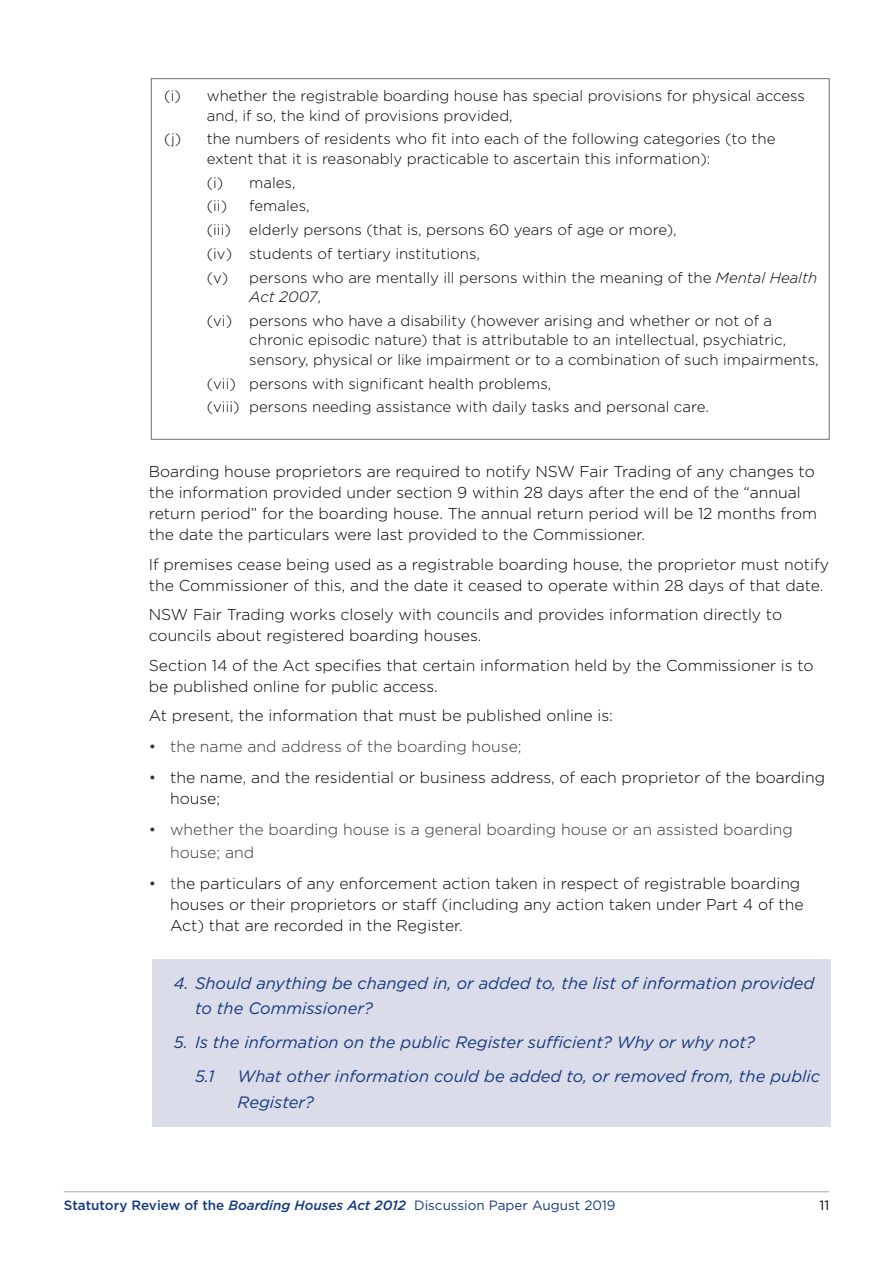
<style>
.page{position:relative;width:893px;height:1263px;background:#fff}
.page>*{position:absolute;margin:0;border:0;box-sizing:border-box;transform-origin:0 0}
.t1{font:italic 16.5px/25.5px "Gotham";color:#15397f}
.t2{font:300 15.75px/21px "Gotham";color:#000}
.t3{font:300 15.75px/22.5px "Gotham";color:#333}
.t4{font:300 15px/19.5px "Gotham";color:#000}
.t5{font:13.5px "Gotham";color:#15397f}
.t6{font:13.5px "Gotham";color:#000}
.s1{font-style:italic}
.s2{color:#333}
.s3{font-weight:500}
.s4{font-weight:500;font-style:italic}
</style>
<div class="page">
<hr style="left:64px;top:1191px;width:765px;height:1px;background:#a6a9ca">
<div style="left:152px;top:959px;width:679px;height:168px;background:#dbdcea"></div>
<p class="t4" style="left:164px;top:86px;width:18px">(i)</p>
<p class="t4" style="left:207px;top:86px;width:600px">whether the registrable boarding house has special provisions for physical access and, if so, the kind of provisions provided,</p>
<p class="t4" style="left:164px;top:129px;width:19px">(j)</p>
<p class="t4" style="left:207px;top:129px;width:570px">the numbers of residents who fit into each of the following categories (to the extent that it is reasonably practicable to ascertain this information):</p>
<p class="t4" style="left:207px;top:172px;width:18px">(i)</p>
<p class="t4" style="left:249px;top:172px;width:48px">males,</p>
<p class="t4" style="left:207px;top:196px;width:22px">(ii)</p>
<p class="t4" style="left:207px;top:194px;width:471px;line-height:23.7px;text-indent:43px">females,<br>(iii) elderly persons (that is, persons 60 years of age or more), (iv) students of tertiary institutions,<br>(v)</p>
<p class="t4" style="left:249px;top:267px;width:569px">persons who are mentally ill persons within the meaning of the <span class="s1">Mental Health<br>Act 2007</span>,</p>
<p class="t4" style="left:249px;top:311px;width:571px;text-indent:-43px">(vi) persons who have a disability (however arising and whether or not of a chronic episodic nature) that is attributable to an intellectual, psychiatric, sensory, physical or like impairment or to a combination of such impairments,</p>
<p class="t4" style="left:207px;top:371px;width:504px;line-height:23.7px">(vii) persons with significant health problems,<br>(viii) persons needing assistance with daily tasks and personal care.</p>
<p class="t2" style="left:149px;top:461px;width:670px">Boarding house proprietors are required to notify NSW Fair Trading of any changes to the information provided under section 9 within 28 days after the end of the “annual return period” for the boarding house. The annual return period will be 12 months from the date the particulars were last provided to the Commissioner.</p>
<p class="t2" style="left:149px;top:554px;width:682px">If premises cease being used as a registrable boarding house, the proprietor must notify the Commissioner of this, and the date it ceased to operate within 28 days of that date.</p>
<p class="t2" style="left:149px;top:604px;width:635px">NSW Fair Trading works closely with councils and provides information directly to councils about registered boarding houses.</p>
<p class="t2" style="left:149px;top:655px;width:666px">Section 14 of the Act specifies that certain information held by the Commissioner is to be published online for public access.</p>
<p class="t2" style="left:149px;top:705px;width:466px">At present, the information that must be published online is:</p>
<p class="t3" style="left:149px;top:735px;width:374px">• the name and address of the boarding house;</p>
<p class="t2" style="left:170px;top:767px;width:657px;text-indent:-21px"><span class="s2">•</span> the name, and the residential or business address, of each proprietor of the boarding house;</p>
<p class="t3" style="left:170px;top:818px;width:624px;text-indent:-21px">• whether the boarding house is a general boarding house or an assisted boarding house; and</p>
<p class="t2" style="left:170px;top:873px;width:635px;text-indent:-21px"><span class="s2">• t</span>he particulars of any enforcement action taken in respect of registrable boarding houses or their proprietors or staff (including any action taken under Part 4 of the<br>Act) that are recorded in the Register.</p>
<p class="t1" style="left:195px;top:970px;width:621px;text-indent:-21px">4. Should anything be changed in, or added to, the list of information provided to the Commissioner?</p>
<p class="t1" style="left:195px;top:1025px;width:561px;line-height:34px;text-indent:-21px">5. Is the information on the public Register sufficient? Why or why not?<br>5.1</p>
<p class="t1" style="left:238px;top:1063px;width:584px">What other information could be added to, or removed from, the public<br>Register?</p>
<p class="t5" style="left:64px;top:1198px;width:553px"><span class="s3">Statutory Review of the</span> <span class="s4">Boarding Houses Act 2012</span> Discussion Paper August 2019</p>
<p class="t6" style="left:819px;top:1198px;width:11px">11</p>
</div>
